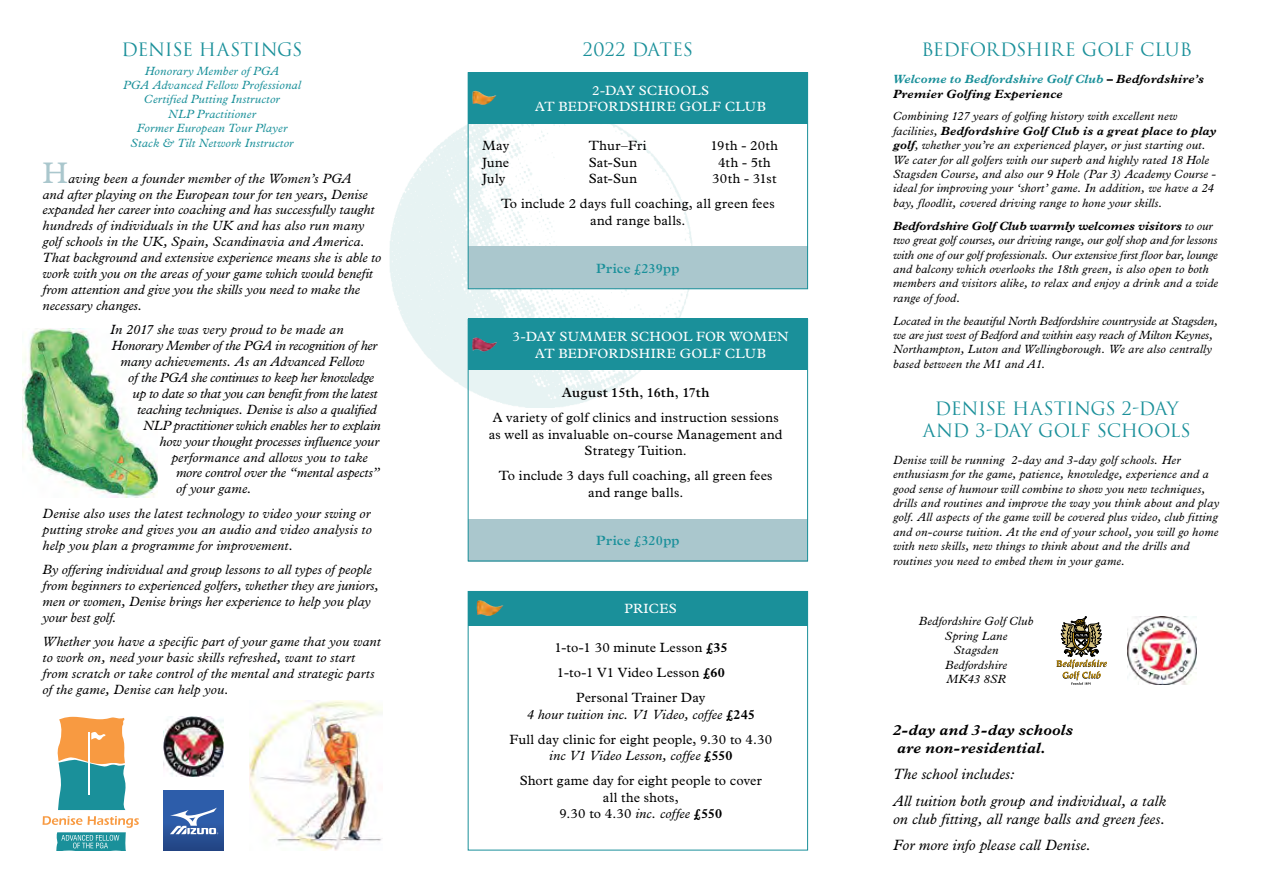
<style>
.page{position:relative;width:1263px;height:893px;background:#fff}
.page>*{position:absolute;margin:0;border:0;box-sizing:border-box;transform-origin:0 0}
.t1{font:30px "Plantin";color:#aac7cd}
.t2{font:18px/21.6px "Trajan";letter-spacing:-.015em;color:#1a909a;text-align:center}
.t3{font:italic 15px/26.5px "Plantin";letter-spacing:.01em;color:#000}
.t4{font:italic 700 15px/18px "Plantin";letter-spacing:.01em;color:#000}
.t5{font:italic 13.5px/15.9px "Plantin";letter-spacing:.005em;color:#000}
.t6{font:13.5px/25px "Plantin";letter-spacing:.015em;color:#000;text-align:center}
.t7{font:italic 13.5px "Plantin";letter-spacing:-.015em;color:#000}
.t8{font:13.5px/16.2px "Plantin";letter-spacing:.015em;color:#fff;text-align:center}
.t9{font:italic 13.5px "Plantin";letter-spacing:-.02em;color:#000}
.t10{font:600 13.5px "Plantin";letter-spacing:.02em;color:#1a909a}
.t11{font:600 13.5px "Plantin";letter-spacing:.01em;color:#000}
.t12{font:italic 12px/14.4px "Plantin";letter-spacing:.015em;color:#000}
.t13{font:italic 12px/14.4px "Plantin";letter-spacing:.02em;color:#1a909a;text-align:center}
.t14{font:italic 700 12px/14.4px "Plantin";letter-spacing:.02em;color:#000}
.s1{font-weight:700}
.s2{font-style:italic}
.s3{color:#1a909a}
</style>
<div class="page">
<img style="left:390px;top:104px;width:303px;height:304px">
<svg style="left:43px;top:816px;width:96px;height:34px"></svg>
<svg style="left:57px;top:717px;width:69px;height:93px;background:#92a281"></svg>
<img style="left:164px;top:717px;width:60px;height:60px">
<svg style="left:164px;top:790px;width:60px;height:60px;background:#2a559d"></svg>
<svg style="left:170px;top:808px;width:48px;height:26px"></svg>
<img style="left:249px;top:701px;width:133px;height:149px">
<img style="left:23px;top:329px;width:134px;height:169px">
<svg style="left:1057px;top:616px;width:50px;height:69px"></svg>
<img style="left:1128px;top:616px;width:69px;height:69px">
<div style="left:468px;top:591px;width:339px;height:34px;background:#1a909a"></div>
<img style="left:477px;top:600px;width:26px;height:16px">
<div style="left:468px;top:247px;width:339px;height:42px;background:#aac7cd"></div>
<div style="left:468px;top:72px;width:339px;height:51px;background:#1a909a"></div>
<img style="left:472px;top:91px;width:24px;height:14px">
<div style="left:468px;top:519px;width:339px;height:42px;background:#aac7cd"></div>
<div style="left:468px;top:319px;width:339px;height:51px;background:#1a909a"></div>
<img style="left:472px;top:337px;width:25px;height:14px">
<h2 class="t2" style="left:122px;top:39px;width:183px">DENISE HASTINGS</h2>
<h2 class="t2" style="left:583px;top:39px;width:112px">2022 DATES</h2>
<p class="t13" style="left:123px;top:63px;width:179px">Honorary Member of PGA<br>PGA Advanced Fellow Professional<br>Certified Putting Instructor<br>NLP Practitioner<br>Former European Tour Player<br>Stack &amp; Tilt Network Instructor</p>
<p class="t8" style="left:535px;top:82px;width:232px">2-DAY SCHOOLS<br>AT BEDFORDSHIRE GOLF CLUB</p>
<p class="t6" style="left:482px;top:133px;width:29px">May</p>
<p class="t6" style="left:589px;top:133px;width:59px">Thur–Fri</p>
<p class="t6" style="left:711px;top:133px;width:69px">19th - 20th</p>
<p class="t6" style="left:482px;top:150px;width:29px">June</p>
<p class="t6" style="left:589px;top:150px;width:50px">Sat-Sun</p>
<p class="t6" style="left:718px;top:150px;width:54px">4th - 5th</p>
<p class="t6" style="left:482px;top:166px;width:25px">July</p>
<p class="t6" style="left:589px;top:166px;width:50px">Sat-Sun</p>
<h1 class="t1" style="left:43px;top:155px;width:27px">H</h1>
<p class="t5" style="left:43px;top:170px;width:340px;text-indent:26px">aving been a founder member of the Women’s PGA<br>and after playing on the European tour for ten years, Denise expanded her career into coaching and has successfully taught hundreds of individuals in the UK and has also run many golf schools in the UK, Spain, Scandinavia and America.<br>That background and extensive experience means she is able to work with you on the areas of your game which would benefit from attention and give you the skills you need to make the necessary changes.</p>
<p class="t5" style="left:110px;top:322px;width:235px">In 2017 she was very proud to be made an</p>
<p class="t7" style="left:112px;top:338px;width:267px">Honorary Member of the PGA in recognition of her</p>
<p class="t5" style="left:121px;top:354px;width:245px">many achievements. As an Advanced Fellow</p>
<p class="t7" style="left:128px;top:370px;width:247px">of the PGA she continues to keep her knowledge</p>
<p class="t9" style="left:133px;top:385px;width:246px">up to date so that you can benefit from the latest</p>
<p class="t5" style="left:137px;top:401px;width:241px">teaching techniques. Denise is also a qualified</p>
<p class="t7" style="left:143px;top:417px;width:239px">NLP practitioner which enables her to explain</p>
<p class="t5" style="left:160px;top:433px;width:221px">how your thought processes influence your</p>
<p class="t5" style="left:172px;top:449px;width:198px">performance and allows you to take</p>
<p class="t5" style="left:176px;top:465px;width:205px">more control over the “mental aspects”</p>
<p class="t5" style="left:176px;top:481px;width:77px">of your game.</p>
<p class="t5" style="left:43px;top:505px;width:331px;text-align:justify">Denise also uses the latest technology to video your swing or putting stroke and gives you an audio and video analysis to help you plan a programme for improvement.</p>
<p class="t5" style="left:43px;top:561px;width:338px">By offering individual and group lessons to all types of people from beginners to experienced golfers, whether they are juniors, men or women, Denise brings her experience to help you play your best golf.</p>
<p class="t5" style="left:43px;top:634px;width:340px">Whether you have a specific part of your game that you want to work on, need your basic skills refreshed, want to start from scratch or take control of the mental and strategic parts of the game, Denise can help you.</p>
<p class="t6" style="left:501px;top:166px;width:277px;text-align:right">30th - 31st<br>To include 2 days full coaching, all green fees</p>
<p class="t6" style="left:590px;top:208px;width:97px">and range balls.</p>
<p class="t10" style="left:596px;top:260px;width:85px">Price £239pp</p>
<p class="t8" style="left:513px;top:329px;width:278px">3-DAY SUMMER SCHOOL FOR WOMEN<br>AT BEDFORDSHIRE GOLF CLUB</p>
<p class="t11" style="left:562px;top:385px;width:149px">August 15th, 16th, 17th</p>
<p class="t6" style="left:489px;top:409px;width:295px;line-height:16.5px">A variety of golf clinics and instruction sessions as well as invaluable on-course Management and<br>Strategy Tuition.</p>
<p class="t6" style="left:499px;top:467px;width:275px;line-height:16.5px">To include 3 days full coaching, all green fees and range balls.</p>
<p class="t10" style="left:596px;top:533px;width:85px">Price £320pp</p>
<p class="t8" style="left:624px;top:601px;width:54px">PRICES</p>
<p class="t6" style="left:554px;top:635px;width:175px">1-to-1 30 minute Lesson <span class="s1">£35<br></span>1-to-1 V1 Video Lesson <span class="s1">£60<br></span>Personal Trainer Day</p>
<p class="t6" style="left:509px;top:702px;width:264px"><span class="s2">4 hour tuition inc. V1 Video, coffee</span> <span class="s1">£245<br></span>Full day clinic for eight people, 9.30 to 4.30</p>
<p class="t6" style="left:520px;top:743px;width:244px"><span class="s2">inc V1 Video Lesson, coffee</span> <span class="s1">£550<br></span>Short game day for eight people to cover</p>
<p class="t6" style="left:560px;top:789px;width:164px;line-height:16.5px">all the shots,<br>9.30 to 4.30 <span class="s2">inc. coffee</span> <span class="s1">£550</span></p>
<h2 class="t2" style="left:921px;top:39px;width:272px">BEDFORDSHIRE GOLF CLUB</h2>
<p class="t14" style="left:893px;top:72px;width:313px"><span class="s3">Welcome to Bedfordshire Golf Club</span> – Bedfordshire’s<br>Premier Golfing Experience</p>
<p class="t12" style="left:893px;top:109px;width:325px">Combining 127 years of golfing history with excellent new facilities, <span class="s1">Bedfordshire Golf Club is a great place to play golf</span>, whether you’re an experienced player, or just starting out.<br>We cater for all golfers with our superb and highly rated 18 Hole Stagsden Course, and also our 9 Hole (Par 3) Academy Course - ideal for improving your ‘short’ game. In addition, we have a 24 bay, floodlit, covered driving range to hone your skills.</p>
<p class="t12" style="left:893px;top:219px;width:327px"><span class="s1">Bedfordshire Golf Club warmly welcomes visitors</span> to our two great golf courses, our driving range, our golf shop and for lessons with one of our golf professionals. Our extensive first floor bar, lounge and balcony which overlooks the 18th green, is also open to both members and visitors alike, to relax and enjoy a drink and a wide range of food.</p>
<p class="t12" style="left:893px;top:313px;width:326px">Located in the beautiful North Bedfordshire countryside at Stagsden, we are just west of Bedford and within easy reach of Milton Keynes, Northampton, Luton and Wellingborough. We are also centrally based between the M1 and A1.</p>
<h2 class="t2" style="left:923px;top:398px;width:270px">DENISE HASTINGS 2-DAY<br>AND 3-DAY GOLF SCHOOLS</h2>
<p class="t12" style="left:893px;top:453px;width:328px">Denise will be running 2-day and 3-day golf schools. Her enthusiasm for the game, patience, knowledge, experience and a good sense of humour will combine to show you new techniques, drills and routines and improve the way you think about and play golf. All aspects of the game will be covered plus video, club fitting and on-course tuition. At the end of your school, you will go home with new skills, new things to think about and the drills and routines you need to embed them in your game.</p>
<p class="t12" style="left:919px;top:614px;width:116px;text-align:center">Bedfordshire Golf Club<br>Spring Lane<br>Stagsden<br>Bedfordshire<br>MK43 8SR</p>
<p class="t4" style="left:893px;top:721px;width:182px">2-day and 3-day schools are non-residential.</p>
<p class="t3" style="left:893px;top:761px;width:275px">The school includes:<br>All tuition both group and individual, a talk</p>
<p class="t3" style="left:893px;top:806px;width:274px">on club fitting, all range balls and green fees.<br>For more info please call Denise.</p>
</div>
